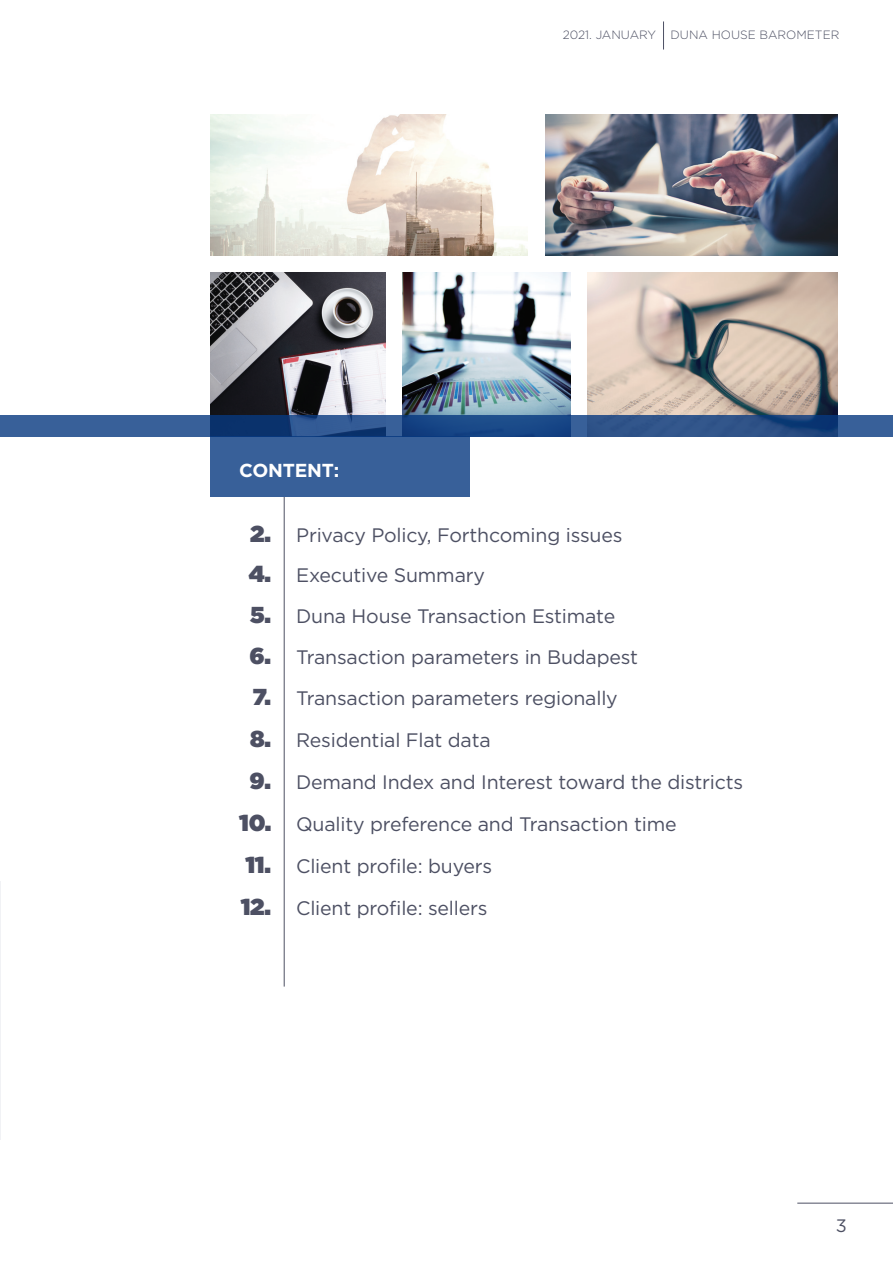
<style>
.page{position:relative;width:893px;height:1263px;background:#fff}
.page>*{position:absolute;margin:0;border:0;box-sizing:border-box;transform-origin:0 0}
.t1{font:19.5px "Gotham";letter-spacing:-.01em;color:#4d5063}
.t2{font:700 18.75px "Gotham";letter-spacing:-.01em;color:#fff}
.t3{font:18px "Gotham";color:#4d5063}
.t4{font:300 12px "Gotham";color:#4d5063}
.s1{font-weight:900;font-size:23.1px}
</style>
<div class="page">
<svg style="left:663px;top:21px;width:1px;height:29px"></svg>
<hr style="left:797px;top:1203px;width:96px;height:1px;background:#4d5063">
<hr style="left:0;top:881px;width:1px;height:258px;background:#f1f2f5">
<img style="left:403px;top:272px;width:167px;height:143px">
<img style="left:210px;top:272px;width:176px;height:143px">
<img style="left:587px;top:272px;width:251px;height:143px">
<img style="left:546px;top:115px;width:292px;height:141px">
<img style="left:210px;top:115px;width:317px;height:141px">
<svg style="left:0;top:415px;width:893px;height:21px;background:#28508a"></svg>
<div style="left:210px;top:436px;width:259px;height:61px;background:#386099"></div>
<hr style="left:284px;top:497px;width:1px;height:489px;background:#4d5063">
<p class="t2" style="left:239px;top:458px;width:102px">CONTENT:</p>
<p class="t4" style="left:563px;top:27px;width:128px">2021. JANUARY DUNA</p>
<p class="t4" style="left:712px;top:27px;width:127px">HOUSE BAROMETER</p>
<p class="t1" style="left:250px;top:522px;width:374px"><span class="s1">2.</span> Privacy Policy, Forthcoming issues</p>
<p class="t1" style="left:249px;top:563px;width:238px"><span class="s1">4.</span> Executive Summary</p>
<p class="t1" style="left:250px;top:604px;width:367px"><span class="s1">5.</span> Duna House Transaction Estimate</p>
<p class="t1" style="left:249px;top:645px;width:390px"><span class="s1">6.</span> Transaction parameters in Budapest</p>
<p class="t1" style="left:253px;top:685px;width:366px"><span class="s1">7.</span> Transaction parameters regionally</p>
<p class="t1" style="left:250px;top:727px;width:242px"><span class="s1">8.</span> Residential Flat data</p>
<p class="t1" style="left:250px;top:769px;width:495px"><span class="s1">9.</span> Demand Index and Interest toward the districts</p>
<p class="t1" style="left:239px;top:811px;width:439px"><span class="s1">10.</span> Quality preference and Transaction time</p>
<p class="t1" style="left:245px;top:853px;width:248px"><span class="s1">11.</span> Client profile: buyers</p>
<p class="t1" style="left:241px;top:895px;width:248px"><span class="s1">12.</span> Client profile: sellers</p>
<p class="t3" style="left:836px;top:1214px;width:13px">3</p>
</div>
